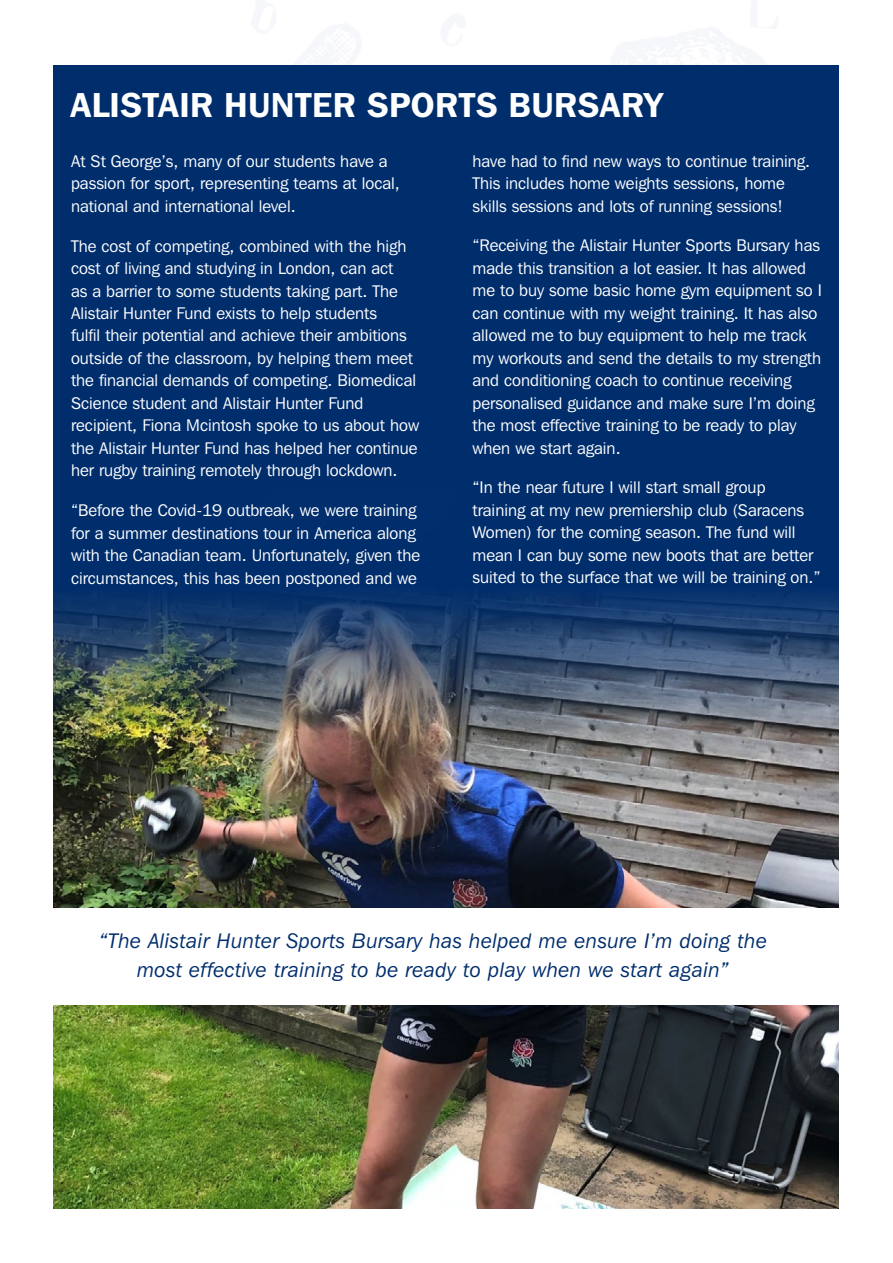
<style>
.page{position:relative;width:893px;height:1263px;background:#fff}
.page>*{position:absolute;margin:0;border:0;box-sizing:border-box;transform-origin:0 0}
.t1{font:600 34.5px "Franklin Gothic IT Cby BT";letter-spacing:.01em;color:#fff}
.t2{font:italic 21px/28.5px "Franklin Gothic IT Cby BT";letter-spacing:.02em;color:#002e6d;text-align:center}
.t3{font:16.8px/22.5px "Franklin Gothic IT Cby BT";color:#fff}
</style>
<div class="page">
<div style="left:54px;top:66px;width:785px;height:1142px;background:#002e6d"></div>
<img style="left:54px;top:594px;width:785px;height:614px">
<div style="left:54px;top:908px;width:785px;height:97px;background:#fff"></div>
<h1 class="t1" style="left:71px;top:83px;width:594px">ALISTAIR HUNTER SPORTS BURSARY</h1>
<p class="t3" style="left:71px;top:150px;width:330px">At St George’s, many of our students have a passion for sport, representing teams at local, national and international level.</p>
<p class="t3" style="left:71px;top:234px;width:349px">The cost of competing, combined with the high cost of living and studying in London, can act<br>as a barrier to some students taking part. The Alistair Hunter Fund exists to help students<br>fulfil their potential and achieve their ambitions outside of the classroom, by helping them meet the financial demands of competing. Biomedical Science student and Alistair Hunter Fund recipient, Fiona Mcintosh spoke to us about how the Alistair Hunter Fund has helped her continue her rugby training remotely through lockdown.</p>
<p class="t3" style="left:71px;top:499px;width:351px">“Before the Covid-19 outbreak, we were training for a summer destinations tour in America along with the Canadian team. Unfortunately, given the circumstances, this has been postponed and we</p>
<p class="t3" style="left:472px;top:150px;width:339px">have had to find new ways to continue training.<br>This includes home weights sessions, home skills sessions and lots of running sessions!</p>
<p class="t3" style="left:472px;top:234px;width:351px">“Receiving the Alistair Hunter Sports Bursary has made this transition a lot easier. It has allowed me to buy some basic home gym equipment so I can continue with my weight training. It has also allowed me to buy equipment to help me track my workouts and send the details to my strength and conditioning coach to continue receiving personalised guidance and make sure I’m doing the most effective training to be ready to play when we start again.</p>
<p class="t3" style="left:472px;top:476px;width:350px">“In the near future I will start small group training at my new premiership club (Saracens Women) for the coming season. The fund will mean I can buy some new boots that are better suited to the surface that we will be training on.”</p>
<p class="t2" style="left:99px;top:926px;width:669px">“The Alistair Hunter Sports Bursary has helped me ensure I’m doing the most effective training to be ready to play when we start again”</p>
</div>
